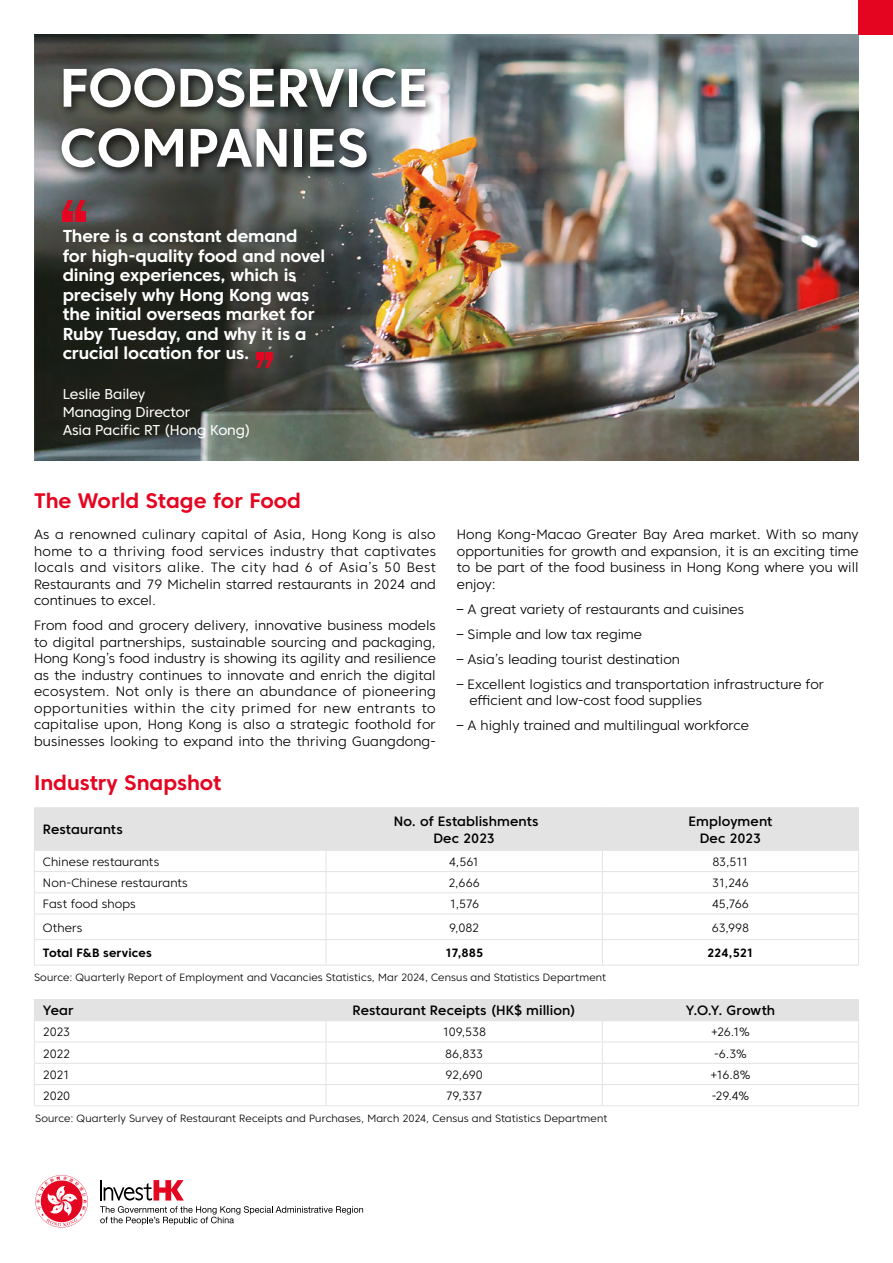
<style>
.page{position:relative;width:893px;height:1263px;background:#fff}
.page>*{position:absolute;margin:0;border:0;box-sizing:border-box;transform-origin:0 0}
.t1{font:700 54px/60px "Core Sans C 65";letter-spacing:-.01em;color:#fff}
.t2{font:700 21px "Core Sans C 65";color:#e40521}
.t3{font:700 17.25px/19.5px "Core Sans C 65";letter-spacing:-.015em;color:#fff}
.t4{font:14.25px/18px "Core Sans C 45";letter-spacing:-.01em;color:#fff}
.t5{font:300 13.5px/16.5px "Core Sans C 35";color:#000;text-align:justify}
.t6{font:500 13.5px/16.5px "Core Sans C 55";letter-spacing:.005em;color:#000;text-align:center}
.t7{font:300 12px "Core Sans C 35";letter-spacing:-.005em;color:#000}
.t8{font:700 12px "Core Sans C 65";letter-spacing:.005em;color:#000}
.t9{font:300 10.5px "Core Sans C 35";letter-spacing:.015em;color:#000}
</style>
<div class="page">
<hr style="left:34px;top:807px;width:292px;height:1px;background:#e3e3e3">
<hr style="left:326px;top:807px;width:276px;height:1px;background:#e3e3e3">
<hr style="left:602px;top:807px;width:257px;height:1px;background:#e3e3e3">
<svg style="left:34px;top:808px;width:825px;height:157px"></svg>
<hr style="left:34px;top:965px;width:292px;height:1px;background:#e3e3e3">
<hr style="left:326px;top:965px;width:276px;height:1px;background:#e3e3e3">
<hr style="left:602px;top:965px;width:257px;height:1px;background:#e3e3e3">
<svg style="left:34px;top:999px;width:825px;height:106px"></svg>
<hr style="left:34px;top:1105px;width:292px;height:1px;background:#e3e3e3">
<hr style="left:326px;top:1105px;width:276px;height:1px;background:#e3e3e3">
<hr style="left:602px;top:1105px;width:257px;height:1px;background:#e3e3e3">
<img style="left:34px;top:34px;width:825px;height:426px">
<div style="left:57px;top:63px;width:380px;height:116px;background:#000;opacity:.8"></div>
<div style="left:859px;top:0;width:34px;height:34px;background:#e40521"></div>
<div style="left:63px;top:212px;width:10px;height:10px;background:#e40521"></div>
<div style="left:75px;top:212px;width:10px;height:10px;background:#e40521"></div>
<svg style="left:63px;top:200px;width:22px;height:12px"></svg>
<div style="left:265px;top:352px;width:7px;height:8px;background:#e40521"></div>
<div style="left:256px;top:352px;width:8px;height:8px;background:#e40521"></div>
<svg style="left:256px;top:360px;width:16px;height:8px"></svg>
<svg style="left:100px;top:1206px;width:263px;height:19px"></svg>
<hr style="left:100px;top:1180px;width:2px;height:20px;background:#000">
<svg style="left:104px;top:1180px;width:80px;height:20px"></svg>
<svg style="left:35px;top:1175px;width:53px;height:52px"></svg>
<h1 class="t1" style="left:60px;top:57px;width:370px">FOODSERVICE<br>COMPANIES</h1>
<p class="t3" style="left:63px;top:226px;width:264px">There is a constant demand for high-quality food and novel dining experiences, which is precisely why Hong Kong was the initial overseas market for<br>Ruby Tuesday, and why it is a crucial location for us.</p>
<p class="t4" style="left:63px;top:385px;width:190px">Leslie Bailey<br>Managing Director<br>Asia Pacific RT (Hong Kong)</p>
<h2 class="t2" style="left:34px;top:488px;width:269px">The World Stage for Food</h2>
<p class="t5" style="left:34px;top:526px;width:403px">As a renowned culinary capital of Asia, Hong Kong is also home to a thriving food services industry that captivates locals and visitors alike. The city had 6 of Asia’s 50 Best Restaurants and 79 Michelin starred restaurants in 2024 and continues to excel.</p>
<p class="t5" style="left:34px;top:617px;width:403px">From food and grocery delivery, innovative business models to digital partnerships, sustainable sourcing and packaging, Hong Kong’s food industry is showing its agility and resilience as the industry continues to innovate and enrich the digital ecosystem. Not only is there an abundance of pioneering opportunities within the city primed for new entrants to capitalise upon, Hong Kong is also a strategic foothold for businesses looking to expand into the thriving Guangdong-</p>
<p class="t5" style="left:457px;top:526px;width:403px">Hong Kong-Macao Greater Bay Area market. With so many opportunities for growth and expansion, it is an exciting time to be part of the food business in Hong Kong where you will enjoy:</p>
<p class="t5" style="left:457px;top:600px;width:289px">– A great variety of restaurants and cuisines</p>
<p class="t5" style="left:457px;top:625px;width:187px">– Simple and low tax regime</p>
<p class="t5" style="left:457px;top:650px;width:225px">– Asia’s leading tourist destination</p>
<p class="t5" style="left:470px;top:675px;width:356px;text-indent:-13px">– Excellent logistics and transportation infrastructure for efficient and low-cost food supplies</p>
<p class="t5" style="left:457px;top:717px;width:294px">– A highly trained and multilingual workforce</p>
<h2 class="t2" style="left:34px;top:769px;width:189px">Industry Snapshot</h2>
<p class="t6" style="left:43px;top:821px;width:81px">Restaurants</p>
<p class="t6" style="left:394px;top:813px;width:146px">No. of Establishments<br>Dec 2023</p>
<p class="t6" style="left:689px;top:813px;width:85px">Employment<br>Dec 2023</p>
<p class="t7" style="left:43px;top:854px;width:118px">Chinese restaurants</p>
<p class="t7" style="left:449px;top:854px;width:32px">4,561</p>
<p class="t7" style="left:712px;top:854px;width:38px">83,511</p>
<p class="t7" style="left:43px;top:875px;width:146px">Non-Chinese restaurants</p>
<p class="t7" style="left:449px;top:875px;width:33px">2,666</p>
<p class="t7" style="left:712px;top:875px;width:38px">31,246</p>
<p class="t7" style="left:43px;top:897px;width:94px">Fast food shops</p>
<p class="t7" style="left:449px;top:897px;width:31px">1,576</p>
<p class="t7" style="left:712px;top:897px;width:38px">45,766</p>
<p class="t7" style="left:43px;top:920px;width:41px">Others</p>
<p class="t7" style="left:449px;top:920px;width:32px">9,082</p>
<p class="t7" style="left:712px;top:920px;width:39px">63,998</p>
<p class="t8" style="left:43px;top:945px;width:110px">Total F&amp;B services</p>
<p class="t8" style="left:445px;top:945px;width:40px">17,885</p>
<p class="t8" style="left:707px;top:945px;width:48px">224,521</p>
<p class="t9" style="left:34px;top:971px;width:574px">Source: Quarterly Report of Employment and Vacancies Statistics, Mar 2024, Census and Statistics Department</p>
<p class="t6" style="left:43px;top:1002px;width:32px">Year</p>
<p class="t6" style="left:353px;top:1002px;width:225px">Restaurant Receipts (HK$ million)</p>
<p class="t6" style="left:686px;top:1002px;width:91px">Y.O.Y. Growth</p>
<p class="t7" style="left:43px;top:1024px;width:29px">2023</p>
<p class="t7" style="left:442px;top:1024px;width:45px">109,538</p>
<p class="t7" style="left:711px;top:1024px;width:40px">+26.1%</p>
<p class="t7" style="left:43px;top:1046px;width:29px">2022</p>
<p class="t7" style="left:445px;top:1046px;width:40px">86,833</p>
<p class="t7" style="left:714px;top:1046px;width:34px">-6.3%</p>
<p class="t7" style="left:43px;top:1067px;width:29px">2021</p>
<p class="t7" style="left:445px;top:1067px;width:39px">92,690</p>
<p class="t7" style="left:710px;top:1067px;width:41px">+16.8%</p>
<p class="t7" style="left:43px;top:1088px;width:29px">2020</p>
<p class="t7" style="left:446px;top:1088px;width:38px">79,337</p>
<p class="t7" style="left:712px;top:1088px;width:39px">-29.4%</p>
<p class="t9" style="left:35px;top:1111px;width:574px">Source: Quarterly Survey of Restaurant Receipts and Purchases, March 2024, Census and Statistics Department</p>
</div>
